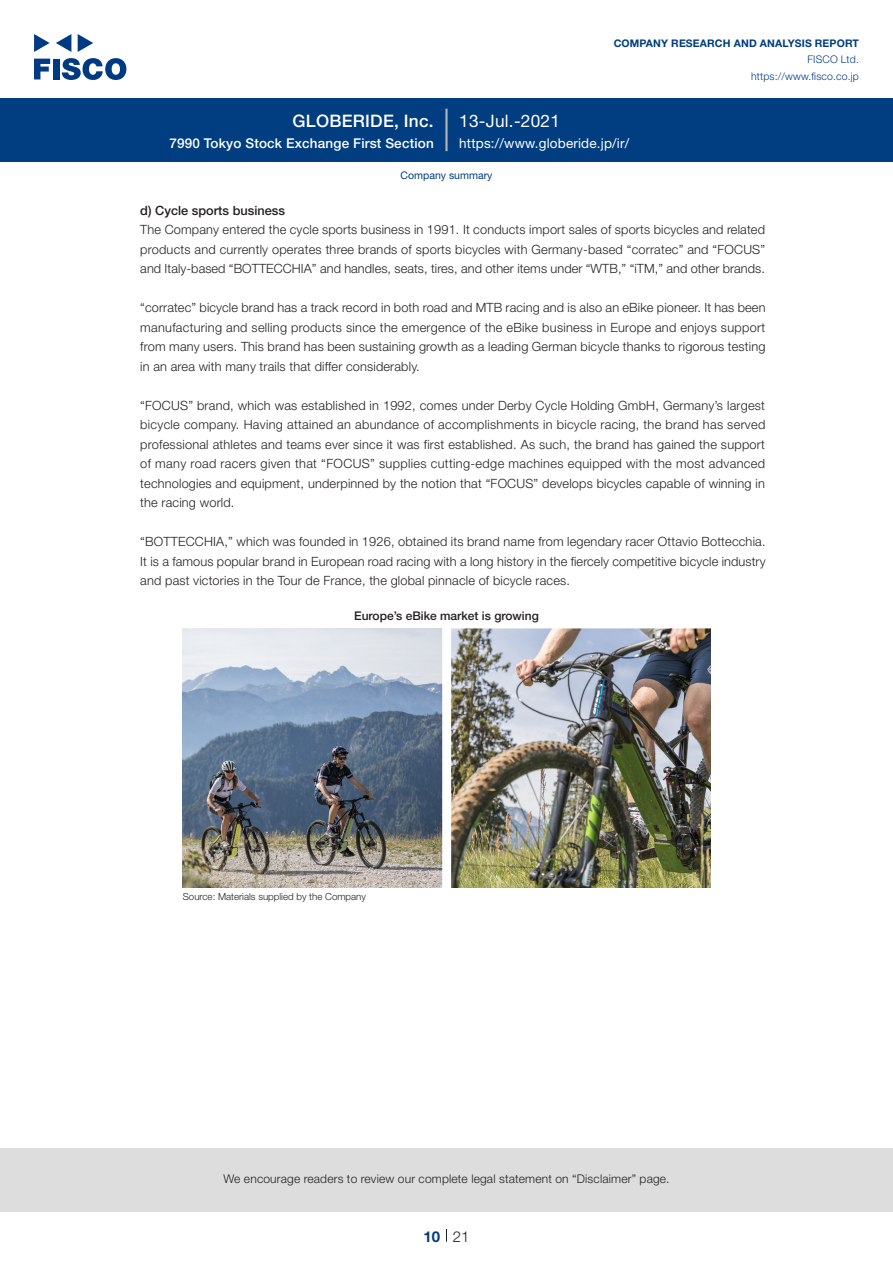
<style>
.page{position:relative;width:893px;height:1263px;background:#fff}
.page>*{position:absolute;margin:0;border:0;box-sizing:border-box;transform-origin:0 0}
.t1{font:500 17.25px "Helvetica Neue LT Std";letter-spacing:.015em;color:#fff}
.t2{font:17.25px "Helvetica Neue LT Std";letter-spacing:.015em;color:#fff}
.t3{font:300 15px "Helvetica Neue LT Std";color:#231f20}
.t4{font:700 15px "Helvetica Neue LT Std";color:#003d81}
.t5{font:500 13.5px "Helvetica Neue LT Std";letter-spacing:.015em;color:#fff}
.t6{font:13.5px "Helvetica Neue LT Std";letter-spacing:.015em;color:#fff}
.t7{font:300 12.75px/19.5px "Helvetica Neue LT Std";letter-spacing:.015em;color:#231f20;text-align:justify}
.t8{font:500 12.75px "Helvetica Neue LT Std";color:#231f20}
.t9{font:300 12px "Helvetica Neue LT Std";letter-spacing:.015em;color:#231f20}
.t10{font:500 12px "Helvetica Neue LT Std";color:#231f20}
.t11{font:700 10.5px "Helvetica Neue LT Std";letter-spacing:.015em;color:#003d81}
.t12{font:300 10.5px/16.5px "Helvetica Neue LT Std";letter-spacing:.015em;color:#003d81;text-align:right}
.t13{font:10.5px "Helvetica Neue LT Std";color:#003d81}
.t14{font:300 9.75px "Helvetica Neue LT Std";color:#231f20}
</style>
<div class="page">
<div style="left:0;top:1148px;width:893px;height:64px;background:#ddd"></div>
<svg style="left:34px;top:59px;width:16px;height:20px"></svg>
<div style="left:53px;top:59px;width:6px;height:20px;background:#003a83"></div>
<svg style="left:62px;top:58px;width:64px;height:22px"></svg>
<svg style="left:34px;top:34px;width:16px;height:18px"></svg>
<svg style="left:78px;top:34px;width:15px;height:18px"></svg>
<svg style="left:56px;top:34px;width:15px;height:18px"></svg>
<div style="left:0;top:98px;width:893px;height:64px;background:#003d81"></div>
<hr style="left:445px;top:109px;width:3px;height:42px;background:#b5b5b6">
<svg style="left:446px;top:1229px;width:1px;height:13px"></svg>
<img style="left:183px;top:628px;width:527px;height:260px">
<h1 class="t1" style="left:293px;top:110px;width:143px">GLOBERIDE, Inc.</h1>
<p class="t5" style="left:169px;top:135px;width:266px">7990 Tokyo Stock Exchange First Section</p>
<h1 class="t2" style="left:459px;top:110px;width:102px">13-Jul.-2021</h1>
<p class="t11" style="left:614px;top:37px;width:247px">COMPANY RESEARCH AND ANALYSIS REPORT</p>
<p class="t12" style="left:751px;top:51px;width:109px">FISCO Ltd. https://www.fisco.co j p.</p>
<p class="t6" style="left:459px;top:135px;width:172px">https://www.globeride j p. /i r/</p>
<p class="t13" style="left:401px;top:169px;width:93px">Company summary</p>
<p class="t8" style="left:140px;top:203px;width:146px">d) Cycle sports business</p>
<p class="t7" style="left:140px;top:220px;width:626px">The Company entered the cycle sports business in 1991. It conducts import sales of sports bicycles and related products and currently operates three brands of sports bicycles with Germany-based “corratec” and “FOCUS“ and Italy-based “BOTTECCHIA” and handles, seats, tires, and other items under “WTB,” “iTM,” and other brands.</p>
<p class="t7" style="left:140px;top:298px;width:627px">“corratec” bicycle brand has a track record in both road and MTB racing and is also an eBike pioneer It. has been manufacturing and selling products since the emergence of the eBike business in Europe and enjoys support from many users. This brand has been sustaining growth as a leading German bicycle thanks to rigorous testing in an area with many trails that differ considerably.</p>
<p class="t7" style="left:140px;top:395px;width:627px">“FOCUS” brand, which was established in 1992, comes under Derby Cycle Holding GmbH, Germany s’ largest bicycle company. Having attained an abundance of accomplishments in bicycle racing, the brand has served professional athletes and teams ever since it was first established. As such, the brand has gained the support of many road racers given that “FOCUS” supplies cutting-edge machines equipped with the most advanced technologies and equipment, underpinned by the notion that “FOCUS” develops bicycles capable of winning in the racing world.</p>
<p class="t7" style="left:140px;top:532px;width:627px">“BOTTECCHIA,” which was founded in 1926, obtained its brand name from legendary racer Ottavio Bottecchia.<br>isIt a famous popular brand in European road racing with a long history in the fiercely competitive bicycle industry and past victories in the Tour de France, the global pinnacle of bicycle races.</p>
<p class="t10" style="left:354px;top:608px;width:186px">Europe s’ eBike market is growing</p>
<p class="t14" style="left:183px;top:890px;width:185px">Source: Materials supplied by the Company</p>
<p class="t9" style="left:223px;top:1171px;width:448px">We encourage readers to review our complete legal statement on “Disclaimer” page.</p>
<p class="t4" style="left:423px;top:1227px;width:18px">10</p>
<p class="t3" style="left:453px;top:1227px;width:18px">21</p>
</div>
